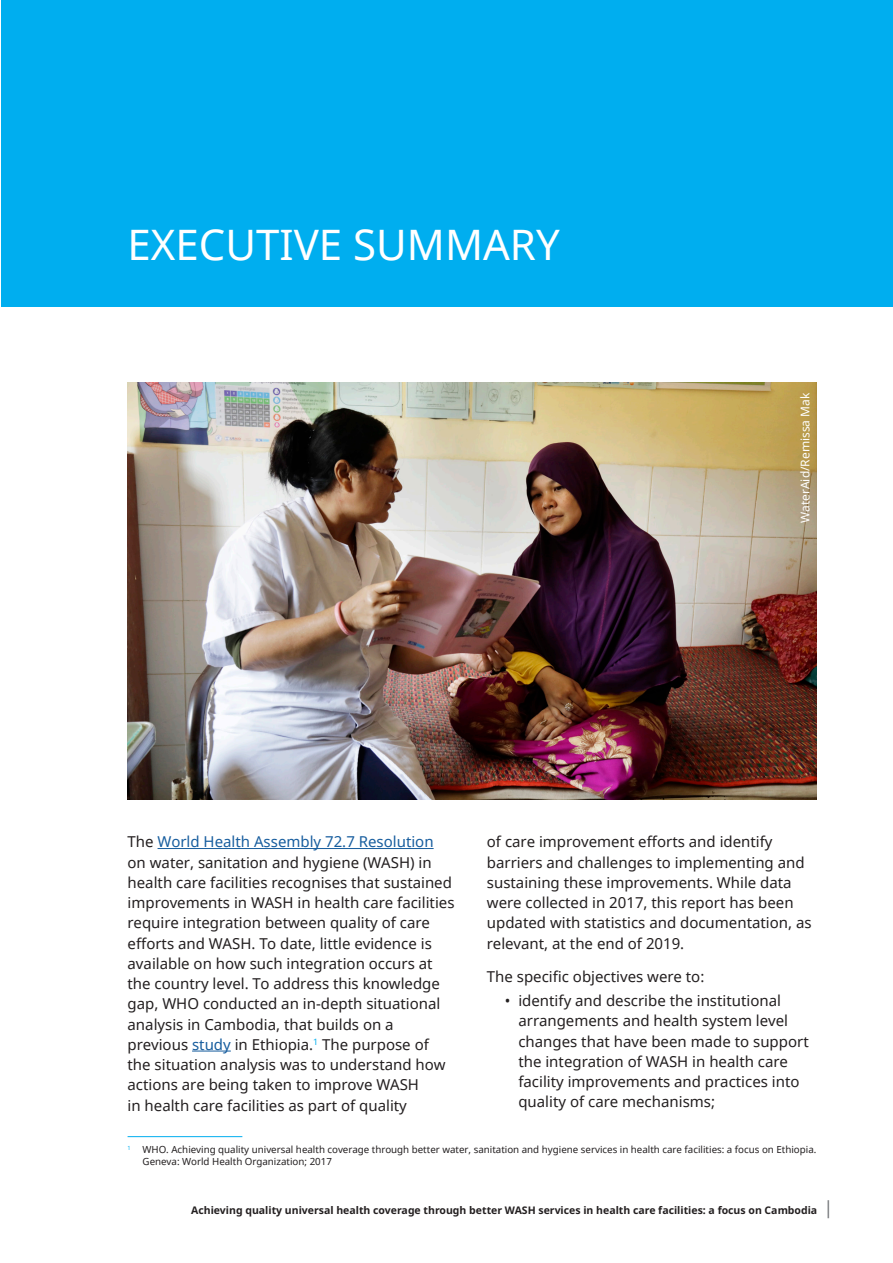
<style>
.page{position:relative;width:893px;height:1263px;background:#fff}
.page>*{position:absolute;margin:0;border:0;box-sizing:border-box;transform-origin:0 0}
.Heading_1{font:42px "Noto Sans";color:#fff}
.t1{font:15px/20.2px "Noto Sans";color:#231f20}
.Credit{font:12px "Noto Sans";color:#fff}
.t2{font:700 10.5px "Noto Sans";color:#231f20}
.t3{font:9.75px/11.7px "Noto Sans";color:#231f20}
.s1{color:#175d9e}
.s2{font-weight:400;font-size:18px;color:#76787b}
</style>
<div class="page">
<hr style="left:0;top:0;width:1px;height:306px;background:#00aeef">
<div style="left:1px;top:0;width:892px;height:306px;background:#00aeef"></div>
<hr style="left:158px;top:848px;width:276px;height:1px;background:#175d9e">
<hr style="left:192px;top:1051px;width:39px;height:1px;background:#175d9e">
<img style="left:128px;top:383px;width:688px;height:416px">
<hr style="left:128px;top:1136px;width:114px;height:1px;background:#00aeef">
<p class="Heading_1" style="left:128px;top:216px;width:434px">EXECUTIVE SUMMARY</p>
<p class="Credit" style="left:797px;top:523px;width:132px;rotate:-90deg">WaterAid/Remissa Mak</p>
<p class="t1" style="left:128px;top:831px;width:328px">The <span class="s1">World Health Assembly 72.7 Resolution </span>on water, sanitation and hygiene (WASH) in health care facilities recognises that sustained improvements in WASH in health care facilities require integration between quality of care efforts and WASH. To date, little evidence is available on how such integration occurs at the country level. To address this knowledge gap, WHO conducted an in-depth situational analysis in Cambodia, that builds on a previous <span class="s1">study</span> in Ethiopia.<sup>1</sup> The purpose of the situation analysis was to understand how actions are being taken to improve WASH<br>in health care facilities as part of quality</p>
<p class="t1" style="left:487px;top:831px;width:326px">of care improvement efforts and identify barriers and challenges to implementing and sustaining these improvements. While data were collected in 2017, this report has been updated with statistics and documentation, as relevant, at the end of 2019.</p>
<p class="t1" style="left:487px;top:966px;width:219px">The specific objectives were to:</p>
<p class="t1" style="left:518px;top:990px;width:292px;text-indent:-14px">• identify and describe the institutional arrangements and health system level changes that have been made to support the integration of WASH in health care facility improvements and practices into quality of care mechanisms;</p>
<p class="t3" style="left:143px;top:1144px;width:675px;text-indent:-15px"><sup>1</sup> WHO. Achieving quality universal health coverage through better water, sanitation and hygiene services in health care facilities: a focus on Ethiopia.<br>Geneva: World Health Organization; 2017</p>
<p class="t2" style="left:191px;top:1202px;width:644px">Achieving quality universal health coverage through better WASH services in health care facilities: a focus on Cambodia <span class="s2">|</span></p>
</div>
